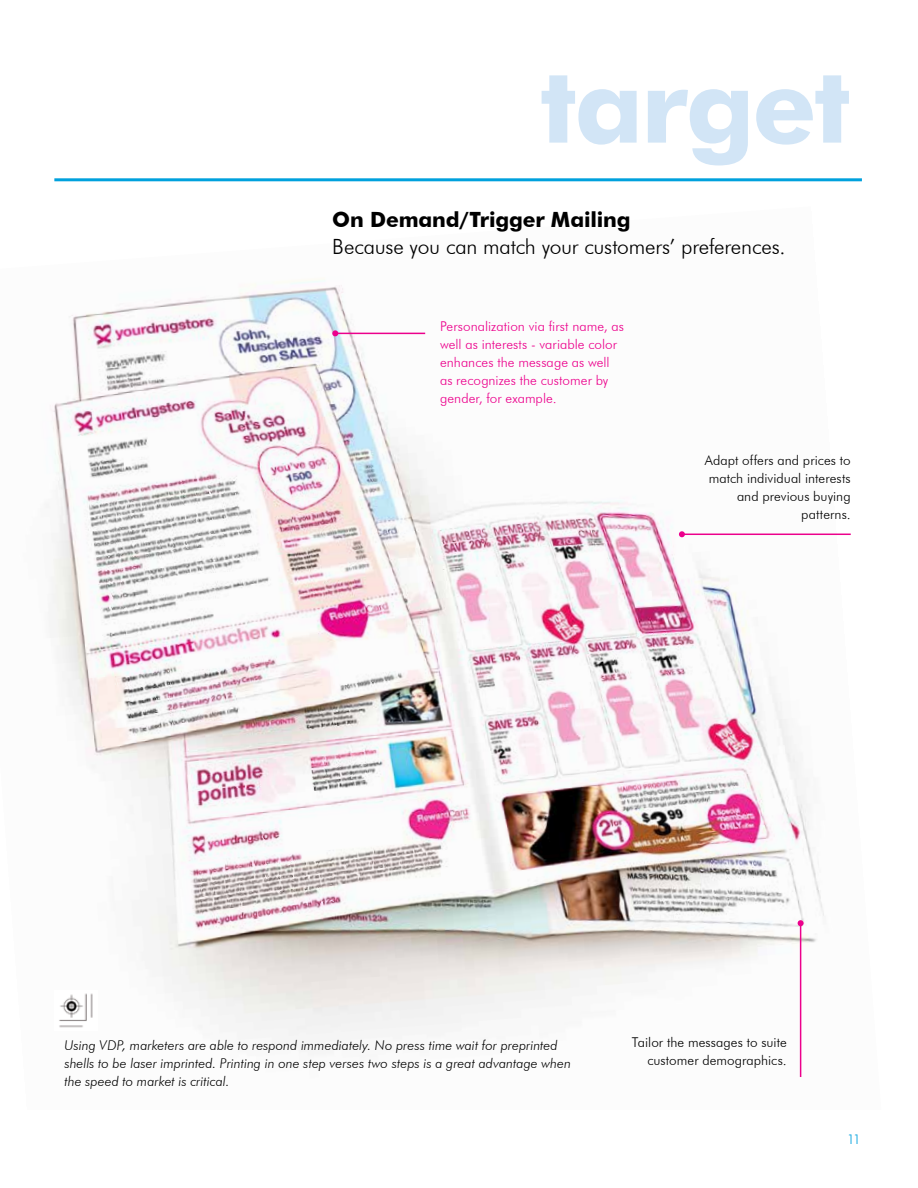
<style>
.page{position:relative;width:918px;height:1188px;background:#fff}
.page>*{position:absolute;margin:0;border:0;box-sizing:border-box;transform-origin:0 0}
.t1{font:700 105px "Futura BT";letter-spacing:-.025em;color:#d2e5f6}
.t2{font:300 21px "Futura BT";letter-spacing:-.01em;color:#000}
.t3{font:700 21px "Futura BT";letter-spacing:-.01em;color:#000}
.t4{font:italic 300 13.5px/18px "Futura BT";color:#000}
.t5{font:300 13.5px/18px "Futura BT";letter-spacing:.005em;color:#ec008c}
.t6{font:300 13.5px/18px "Futura BT";letter-spacing:.005em;color:#000;text-align:right}
.t7{font:300 13.5px "Futura BT";color:#00a1dd}
</style>
<div class="page">
<img style="left:51px;top:280px;width:800px;height:797px">
<hr style="left:54px;top:178px;width:808px;height:3px;background:#00a1dd">
<hr style="left:335px;top:333px;width:90px;height:1px;background:#ec008c">
<svg style="left:332px;top:330px;width:6px;height:6px"></svg>
<hr style="left:800px;top:923px;width:1px;height:154px;background:#ec008c">
<svg style="left:798px;top:920px;width:6px;height:6px"></svg>
<hr style="left:682px;top:534px;width:169px;height:1px;background:#ec008c">
<svg style="left:679px;top:531px;width:6px;height:6px"></svg>
<img style="left:54px;top:991px;width:43px;height:39px">
<h1 class="t1" style="left:540px;top:41px;width:312px">target</h1>
<h2 class="t3" style="left:332px;top:207px;width:300px">On Demand/Trigger Mailing</h2>
<h2 class="t2" style="left:332px;top:234px;width:455px">Because you can match your customers’ preferences.</h2>
<p class="t5" style="left:440px;top:318px;width:186px">Personalization via first name, as well as interests - variable color enhances the message as well as recognizes the customer by gender, for example.</p>
<p class="t6" style="left:705px;top:451px;width:148px">Adapt offers and prices to match individual interests and previous buying patterns.</p>
<p class="t4" style="left:64px;top:1036px;width:508px">Using VDP, marketers are able to respond immediately. No press time wait for preprinted shells to be laser imprinted. Printing in one step verses two steps is a great advantage when the speed to market is critical.</p>
<p class="t6" style="left:632px;top:1033px;width:156px">Tailor the messages to suite customer demographics.</p>
<p class="t7" style="left:847px;top:1131px;width:15px">11</p>
</div>
